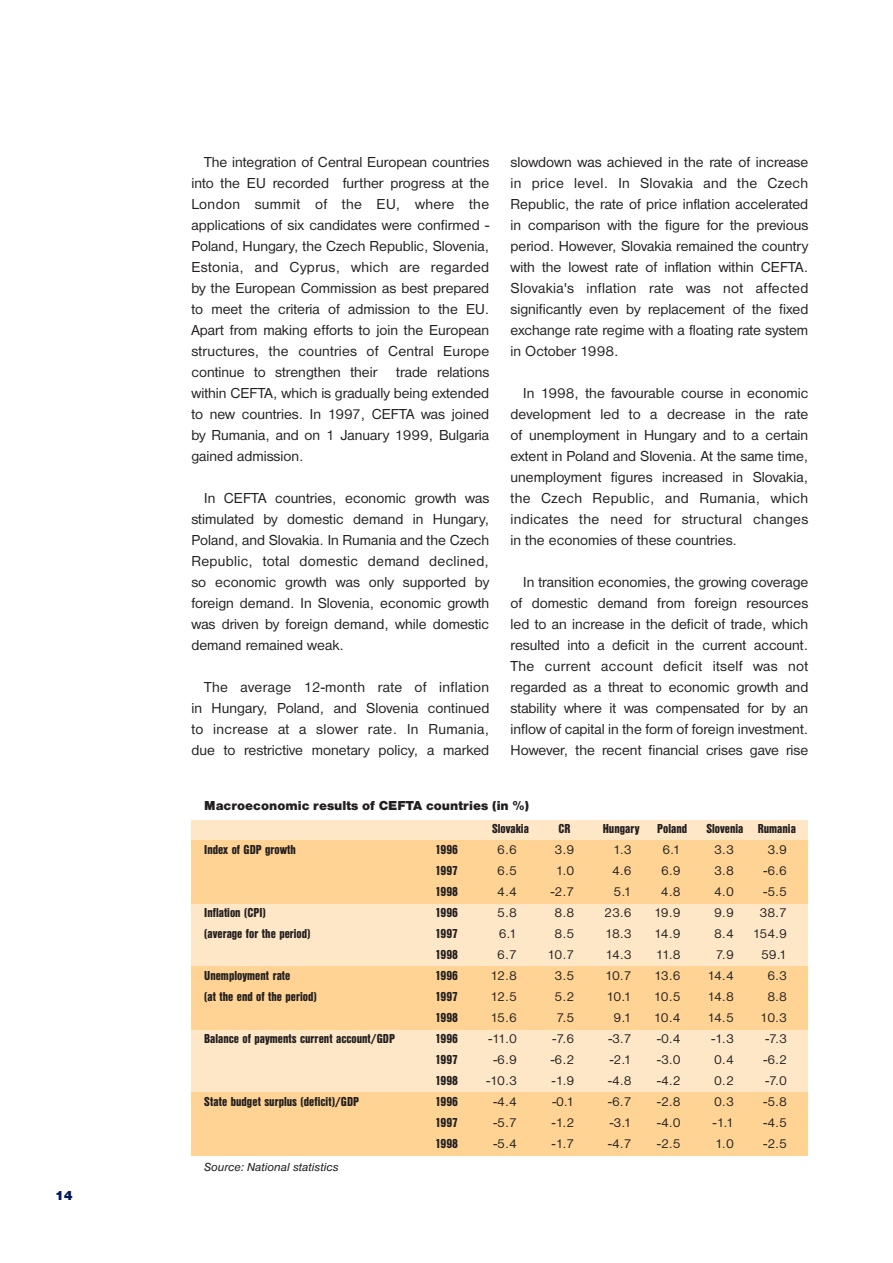
<style>
.page{position:relative;width:893px;height:1263px;background:#fff}
.page>*{position:absolute;margin:0;border:0;box-sizing:border-box;transform-origin:0 0}
.t1{font:15px/21px "Nimbus San DCE";color:#231f20;text-align:justify}
.t2{font:13.5px "Nimbus San DCE";letter-spacing:-.065em;color:#231f20}
.t3{font:13.5px "Nimbus San DCE Blac Cond";color:#231f20}
.t4{font:13.5px "Nimbus San DCE Blac";color:#231f20}
.t5{font:13.5px "Nimbus San DCE Blac";color:#011958}
.t6{font:italic 12px "Nimbus San DCE";color:#231f20}
</style>
<div class="page">
<div style="left:191px;top:820px;width:617px;height:336px;background:#fee7c6"></div>
<div style="left:191px;top:841px;width:617px;height:63px;background:#fed393"></div>
<div style="left:191px;top:967px;width:617px;height:63px;background:#fed393"></div>
<div style="left:191px;top:1093px;width:617px;height:63px;background:#fed393"></div>
<p class="t5" style="left:55px;top:1190px;width:20px">14</p>
<p class="t1" style="left:191px;top:153px;width:299px;text-indent:13px">The integration of Central European countries into the EU recorded further progress at the London summit of the EU, where the applications of six candidates were confirmed - Poland, Hungary, the Czech Republic, Slovenia, Estonia, and Cyprus, which are regarded by the European Commission as best prepared to meet the criteria of admission to the EU.<br>Apart from making efforts to join the European structures, the countries of Central Europe continue to strengthen their</p>
<p class="t1" style="left:191px;top:363px;width:299px;text-indent:205px">trade relations within CEFTA, which is gradually being extended to new countries. In 1997, CEFTA was joined by Rumania, and on 1 January 1999, Bulgaria gained admission.</p>
<p class="t1" style="left:191px;top:489px;width:299px;text-indent:13px">In CEFTA countries, economic growth was stimulated by domestic demand in Hungary, Poland, and Slovakia. In Rumania and the Czech Republic, total domestic demand declined, so economic growth was only supported by foreign demand. In Slovenia, economic growth was driven by foreign demand, while domestic demand remained weak.</p>
<p class="t1" style="left:191px;top:678px;width:299px;text-indent:13px">The average 12-month rate of inflation in Hungary, Poland, and Slovenia continued to increase at a slower rate. In Rumania, due to restrictive monetary policy, a marked</p>
<p class="t1" style="left:510px;top:153px;width:299px">slowdown was achieved in the rate of increase in price level. In Slovakia and the Czech Republic, the rate of price inflation accelerated in comparison with the figure for the previous period. However, Slovakia remained the country with the lowest rate of inflation within CEFTA.<br>Slovakia's inflation rate was not affected significantly even by replacement of the fixed exchange rate regime with a floating rate system in October 1998.</p>
<p class="t1" style="left:510px;top:384px;width:299px;text-indent:13px">In 1998, the favourable course in economic development led to a decrease in the rate of unemployment in Hungary and to a certain extent in Poland and Slovenia. At the same time, unemployment figures increased in Slovakia, the Czech Republic, and Rumania, which indicates the need for structural changes in the economies of these countries.</p>
<p class="t1" style="left:510px;top:573px;width:299px;text-indent:13px">In transition economies, the growing coverage of domestic demand from foreign resources led to an increase in the deficit of trade, which resulted into a deficit in the current account.<br>The current account deficit itself was not regarded as a threat to economic growth and stability where it was compensated for by an inflow of capital in the form of foreign investment.<br>However, the recent financial crises gave rise</p>
<p class="t4" style="left:204px;top:801px;width:326px">Macroeconomic results of CEFTA countries (in %)</p>
<p class="t3" style="left:492px;top:824px;width:38px">Slovakia</p>
<p class="t3" style="left:558px;top:824px;width:14px">CR</p>
<p class="t3" style="left:602px;top:824px;width:38px">Hungary</p>
<p class="t3" style="left:657px;top:824px;width:31px">Poland</p>
<p class="t3" style="left:706px;top:824px;width:91px">Slovenia Rumania</p>
<p class="t3" style="left:204px;top:845px;width:93px">Index of GDP growth</p>
<p class="t3" style="left:435px;top:845px;width:24px">1996</p>
<p class="t2" style="left:497px;top:845px;width:21px">6.6</p>
<p class="t2" style="left:554px;top:845px;width:21px">3.9</p>
<p class="t2" style="left:613px;top:845px;width:20px">1.3</p>
<p class="t2" style="left:662px;top:845px;width:20px">6.1</p>
<p class="t2" style="left:714px;top:845px;width:21px">3.3</p>
<p class="t2" style="left:767px;top:845px;width:21px">3.9</p>
<p class="t3" style="left:435px;top:866px;width:24px">1997</p>
<p class="t2" style="left:497px;top:866px;width:21px">6.5</p>
<p class="t2" style="left:555px;top:866px;width:20px">1.0</p>
<p class="t2" style="left:612px;top:866px;width:21px">4.6</p>
<p class="t2" style="left:661px;top:866px;width:21px">6.9</p>
<p class="t2" style="left:714px;top:866px;width:21px">3.8</p>
<p class="t2" style="left:763px;top:866px;width:25px">-6.6</p>
<p class="t3" style="left:435px;top:887px;width:24px">1998</p>
<p class="t2" style="left:497px;top:887px;width:21px">4.4</p>
<p class="t2" style="left:551px;top:887px;width:25px">-2.7</p>
<p class="t2" style="left:613px;top:887px;width:20px">5.1</p>
<p class="t2" style="left:661px;top:887px;width:21px">4.8</p>
<p class="t2" style="left:714px;top:887px;width:21px">4.0</p>
<p class="t2" style="left:763px;top:887px;width:25px">-5.5</p>
<p class="t3" style="left:204px;top:908px;width:63px">Inflation (CPI)</p>
<p class="t3" style="left:435px;top:908px;width:24px">1996</p>
<p class="t2" style="left:497px;top:908px;width:21px">5.8</p>
<p class="t2" style="left:554px;top:908px;width:21px">8.8</p>
<p class="t2" style="left:604px;top:908px;width:29px">23.6</p>
<p class="t2" style="left:654px;top:908px;width:28px">19.9</p>
<p class="t2" style="left:714px;top:908px;width:21px">9.9</p>
<p class="t2" style="left:759px;top:908px;width:29px">38.7</p>
<p class="t3" style="left:204px;top:929px;width:108px">(average for the period)</p>
<p class="t3" style="left:435px;top:929px;width:24px">1997</p>
<p class="t2" style="left:498px;top:929px;width:20px">6.1</p>
<p class="t2" style="left:554px;top:929px;width:21px">8.5</p>
<p class="t2" style="left:605px;top:929px;width:28px">18.3</p>
<p class="t2" style="left:654px;top:929px;width:28px">14.9</p>
<p class="t2" style="left:714px;top:929px;width:21px">8.4</p>
<p class="t2" style="left:752px;top:929px;width:36px">154.9</p>
<p class="t3" style="left:435px;top:950px;width:24px">1998</p>
<p class="t2" style="left:497px;top:950px;width:21px">6.7</p>
<p class="t2" style="left:547px;top:950px;width:28px">10.7</p>
<p class="t2" style="left:605px;top:950px;width:28px">14.3</p>
<p class="t2" style="left:656px;top:950px;width:26px">11.8</p>
<p class="t2" style="left:716px;top:950px;width:19px">7.9</p>
<p class="t2" style="left:761px;top:950px;width:28px">59.1</p>
<p class="t3" style="left:204px;top:971px;width:88px">Unemployment rate</p>
<p class="t3" style="left:435px;top:971px;width:24px">1996</p>
<p class="t2" style="left:490px;top:971px;width:28px">12.8</p>
<p class="t2" style="left:554px;top:971px;width:21px">3.5</p>
<p class="t2" style="left:605px;top:971px;width:28px">10.7</p>
<p class="t2" style="left:654px;top:971px;width:28px">13.6</p>
<p class="t2" style="left:707px;top:971px;width:28px">14.4</p>
<p class="t2" style="left:767px;top:971px;width:21px">6.3</p>
<p class="t3" style="left:204px;top:992px;width:114px">(at the end of the period)</p>
<p class="t3" style="left:435px;top:992px;width:24px">1997</p>
<p class="t2" style="left:490px;top:992px;width:28px">12.5</p>
<p class="t2" style="left:554px;top:992px;width:21px">5.2</p>
<p class="t2" style="left:606px;top:992px;width:27px">10.1</p>
<p class="t2" style="left:654px;top:992px;width:28px">10.5</p>
<p class="t2" style="left:707px;top:992px;width:28px">14.8</p>
<p class="t2" style="left:767px;top:992px;width:21px">8.8</p>
<p class="t3" style="left:435px;top:1013px;width:24px">1998</p>
<p class="t2" style="left:490px;top:1013px;width:28px">15.6</p>
<p class="t2" style="left:556px;top:1013px;width:19px">7.5</p>
<p class="t2" style="left:613px;top:1013px;width:20px">9.1</p>
<p class="t2" style="left:654px;top:1013px;width:28px">10.4</p>
<p class="t2" style="left:707px;top:1013px;width:28px">14.5</p>
<p class="t2" style="left:760px;top:1013px;width:28px">10.3</p>
<p class="t3" style="left:204px;top:1034px;width:192px">Balance of payments current account/GDP</p>
<p class="t3" style="left:435px;top:1034px;width:24px">1996</p>
<p class="t2" style="left:488px;top:1034px;width:30px">-11.0</p>
<p class="t2" style="left:552px;top:1034px;width:23px">-7.6</p>
<p class="t2" style="left:608px;top:1034px;width:25px">-3.7</p>
<p class="t2" style="left:657px;top:1034px;width:25px">-0.4</p>
<p class="t2" style="left:711px;top:1034px;width:24px">-1.3</p>
<p class="t2" style="left:765px;top:1034px;width:23px">-7.3</p>
<p class="t3" style="left:435px;top:1055px;width:24px">1997</p>
<p class="t2" style="left:493px;top:1055px;width:25px">-6.9</p>
<p class="t2" style="left:551px;top:1055px;width:25px">-6.2</p>
<p class="t2" style="left:609px;top:1055px;width:23px">-2.1</p>
<p class="t2" style="left:657px;top:1055px;width:25px">-3.0</p>
<p class="t2" style="left:714px;top:1055px;width:21px">0.4</p>
<p class="t2" style="left:763px;top:1055px;width:25px">-6.2</p>
<p class="t3" style="left:435px;top:1076px;width:24px">1998</p>
<p class="t2" style="left:486px;top:1076px;width:32px">-10.3</p>
<p class="t2" style="left:552px;top:1076px;width:24px">-1.9</p>
<p class="t2" style="left:608px;top:1076px;width:25px">-4.8</p>
<p class="t2" style="left:657px;top:1076px;width:25px">-4.2</p>
<p class="t2" style="left:714px;top:1076px;width:21px">0.2</p>
<p class="t2" style="left:765px;top:1076px;width:23px">-7.0</p>
<p class="t3" style="left:204px;top:1097px;width:156px">State budget surplus (deficit)/GDP</p>
<p class="t3" style="left:435px;top:1097px;width:24px">1996</p>
<p class="t2" style="left:493px;top:1097px;width:25px">-4.4</p>
<p class="t2" style="left:552px;top:1097px;width:23px">-0.1</p>
<p class="t2" style="left:608px;top:1097px;width:25px">-6.7</p>
<p class="t2" style="left:657px;top:1097px;width:25px">-2.8</p>
<p class="t2" style="left:714px;top:1097px;width:21px">0.3</p>
<p class="t2" style="left:763px;top:1097px;width:25px">-5.8</p>
<p class="t3" style="left:435px;top:1118px;width:24px">1997</p>
<p class="t2" style="left:493px;top:1118px;width:25px">-5.7</p>
<p class="t2" style="left:552px;top:1118px;width:24px">-1.2</p>
<p class="t2" style="left:609px;top:1118px;width:23px">-3.1</p>
<p class="t2" style="left:657px;top:1118px;width:25px">-4.0</p>
<p class="t2" style="left:713px;top:1118px;width:22px">-1.1</p>
<p class="t2" style="left:763px;top:1118px;width:25px">-4.5</p>
<p class="t3" style="left:435px;top:1139px;width:24px">1998</p>
<p class="t2" style="left:493px;top:1139px;width:25px">-5.4</p>
<p class="t2" style="left:552px;top:1139px;width:24px">-1.7</p>
<p class="t2" style="left:608px;top:1139px;width:25px">-4.7</p>
<p class="t2" style="left:657px;top:1139px;width:25px">-2.5</p>
<p class="t2" style="left:715px;top:1139px;width:20px">1.0</p>
<p class="t2" style="left:763px;top:1139px;width:25px">-2.5</p>
<p class="t6" style="left:204px;top:1163px;width:136px">Source: National statistics</p>
</div>
